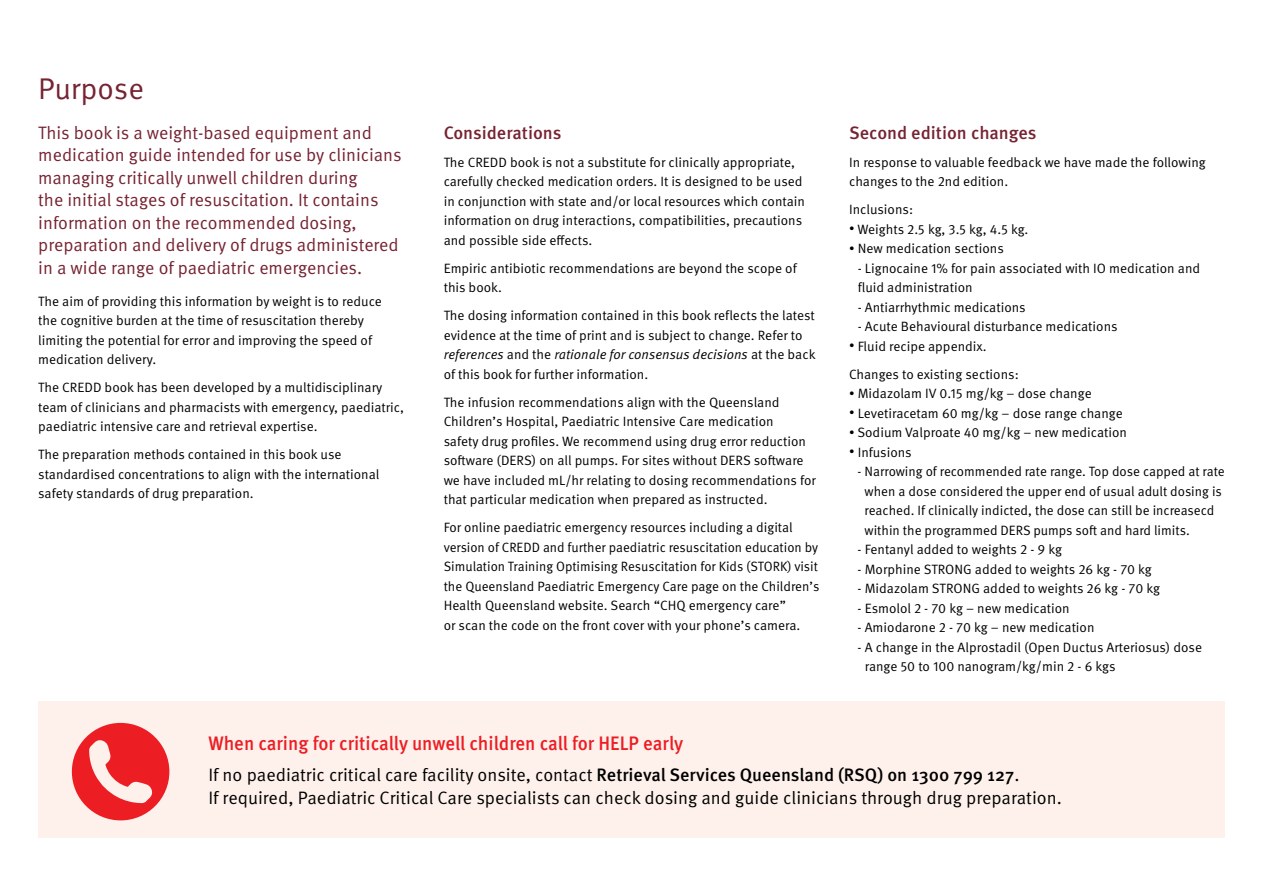
<style>
.page{position:relative;width:1263px;height:893px;background:#fff}
.page>*{position:absolute;margin:0;border:0;box-sizing:border-box;transform-origin:0 0}
.t1{font:30px "Meta OT Norm";letter-spacing:-.005em;color:#762332}
.t2{font:500 19.5px "Meta OT";color:#ed1d24;scale:.95 1}
.t3{font:18px/22.5px "Meta OT Norm";color:#762332}
.t4{font:18px/22.5px "Meta OT Norm";color:#000}
.t5{font:500 18px "Meta OT";color:#762332}
.t6{font:13.5px/19.5px "Meta OT Norm";color:#000}
.t7{font:13.5px "Meta OT Norm Ita";color:#000}
.s1{font-family:"Meta OT Norm"}
.s2{font-size:10.5px}
.s3{font-family:"Meta OT";font-weight:500}
</style>
<div class="page">
<div style="left:38px;top:702px;width:1187px;height:136px;background:#fef1eb"></div>
<svg style="left:72px;top:723px;width:97px;height:97px"></svg>
<h1 class="t1" style="left:38px;top:71px;width:107px">Purpose</h1>
<p class="t3" style="left:38px;top:121px;width:365px">This book is a weight-based equipment and medication guide intended for use by clinicians managing critically unwell children during<br>the initial stages of resuscitation. It contains information on the recommended dosing, preparation and delivery of drugs administered in a wide range of paediatric emergencies.</p>
<p class="t6" style="left:38px;top:292px;width:345px">The aim of providing this information by weight is to reduce the cognitive burden at the time of resuscitation thereby limiting the potential for error and improving the speed of medication delivery.</p>
<p class="t6" style="left:38px;top:378px;width:367px">The CREDD book has been developed by a multidisciplinary team of clinicians and pharmacists with emergency, paediatric, paediatric intensive care and retrieval expertise.</p>
<p class="t6" style="left:38px;top:445px;width:343px">The preparation methods contained in this book use standardised concentrations to align with the international safety standards of drug preparation.</p>
<h3 class="t5" style="left:444px;top:121px;width:119px">Considerations</h3>
<p class="t6" style="left:444px;top:152px;width:363px">The CREDD book is not a substitute for clinically appropriate, carefully checked medication orders. It is designed to be used in conjunction with state and/or local resources which contain information on drug interactions, compatibilities, precautions and possible side effects.</p>
<p class="t6" style="left:444px;top:258px;width:355px">Empiric antibiotic recommendations are beyond the scope of this book.</p>
<p class="t6" style="left:444px;top:306px;width:373px">The dosing information contained in this book reflects the latest evidence at the time of print and is subject to change. Refer to</p>
<p class="t7" style="left:444px;top:346px;width:373px">references <span class="s1">and the</span> rationale for consensus decisions <span class="s1">at the back</span></p>
<p class="t6" style="left:444px;top:360px;width:337px;line-height:28px">of this book for further information.<br>The infusion recommendations align with the Queensland</p>
<p class="t6" style="left:444px;top:412px;width:374px">Children’s Hospital, Paediatric Intensive Care medication<br>safety drug profiles. We recommend using drug error reduction software (DERS) on all pumps. For sites without DERS software we have included mL/hr relating to dosing recommendations for that particular medication when prepared as instructed.</p>
<p class="t6" style="left:444px;top:518px;width:377px">For online paediatric emergency resources including a digital version of CREDD and further paediatric resuscitation education by Simulation Training Optimising Resuscitation for Kids (STORK) visit the Queensland Paediatric Emergency Care page on the Children’s Health Queensland website. Search “CHQ emergency care”<br>or scan the code on the front cover with your phone’s camera.</p>
<h3 class="t5" style="left:849px;top:121px;width:189px">Second edition changes</h3>
<p class="t6" style="left:849px;top:152px;width:358px">In response to valuable feedback we have made the following changes to the 2nd edition.</p>
<p class="t6" style="left:849px;top:200px;width:66px">Inclusions:</p>
<p class="t6" style="left:849px;top:219px;width:181px"><span class="s2">•</span> Weights 2.5 kg, 3.5 kg, 4.5 kg.</p>
<p class="t6" style="left:849px;top:239px;width:156px"><span class="s2">•</span> New medication sections</p>
<p class="t6" style="left:858px;top:258px;width:344px">- Lignocaine 1% for pain associated with IO medication and fluid administration</p>
<p class="t6" style="left:858px;top:297px;width:170px">- Antiarrhythmic medications</p>
<p class="t6" style="left:858px;top:317px;width:261px">- Acute Behavioural disturbance medications</p>
<p class="t6" style="left:849px;top:332px;width:171px;line-height:28px"><span class="s2">•</span> Fluid recipe appendix.<br>Changes to existing sections:</p>
<p class="t6" style="left:849px;top:384px;width:244px"><span class="s2">•</span> Midazolam IV 0.15 mg/kg – dose change</p>
<p class="t6" style="left:849px;top:403px;width:275px"><span class="s2">•</span> Levetiracetam 60 mg/kg – dose range change</p>
<p class="t6" style="left:849px;top:423px;width:279px"><span class="s2">•</span> Sodium Valproate 40 mg/kg – new medication</p>
<p class="t6" style="left:849px;top:442px;width:64px"><span class="s2">•</span> Infusions</p>
<p class="t6" style="left:865px;top:462px;width:362px;text-indent:-7px">- Narrowing of recommended rate range. Top dose capped at rate when a dose considered the upper end of usual adult dosing is reached. If clinically indicted, the dose can still be increasecd within the programmed DERS pumps soft and hard limits.</p>
<p class="t6" style="left:857px;top:540px;width:206px">- Fentanyl added to weights 2 - 9 kg</p>
<p class="t6" style="left:857px;top:559px;width:296px">- Morphine STRONG added to weights 26 kg - 70 kg</p>
<p class="t6" style="left:857px;top:579px;width:304px">- Midazolam STRONG added to weights 26 kg - 70 kg</p>
<p class="t6" style="left:857px;top:598px;width:214px">- Esmolol 2 - 70 kg – new medication</p>
<p class="t6" style="left:857px;top:618px;width:238px">- Amiodarone 2 - 70 kg – new medication</p>
<p class="t6" style="left:865px;top:637px;width:339px;text-indent:-7px">- A change in the Alprostadil (Open Ductus Arteriosus) dose range 50 to 100 nanogram/kg/min 2 - 6 kgs</p>
<h2 class="t2" style="left:208px;top:731px;width:501px">When caring for critically unwell children call for HELP early</h2>
<h3 class="t4" style="left:208px;top:764px;width:855px">If no paediatric critical care facility onsite, contact <span class="s3">Retrieval Services Queensland (RSQ) on 1300 799 127</span>.<br>If required, Paediatric Critical Care specialists can check dosing and guide clinicians through drug preparation.</h3>
</div>
